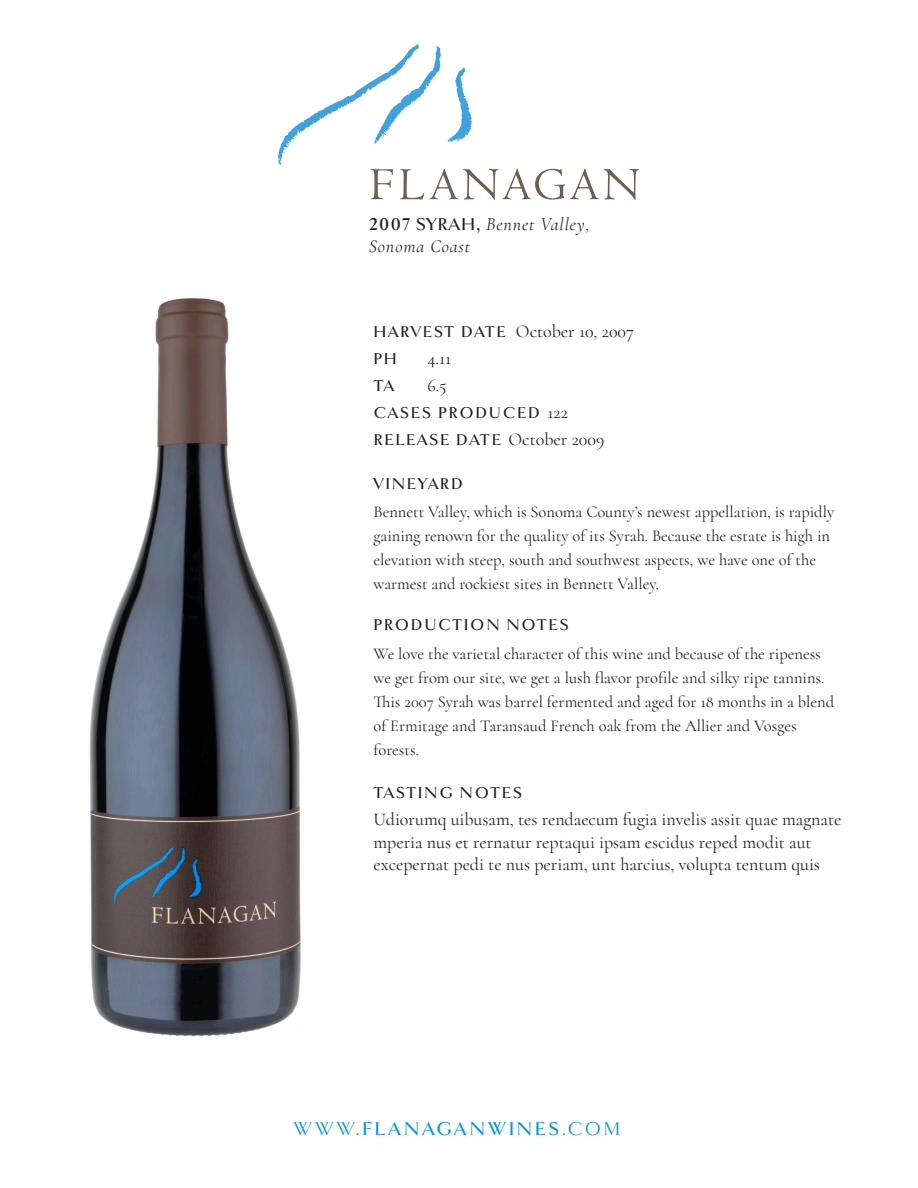
<style>
.page{position:relative;width:918px;height:1188px;background:#fff}
.page>*{position:absolute;margin:0;border:0;box-sizing:border-box;transform-origin:0 0}
.t1{font:700 19.5px "Goldenbook";letter-spacing:.135em;color:#0097db}
.t2{font:18px/22.5px "Cormorant";color:#231f20}
.t3{font:italic 18px/21.6px "Cormorant";letter-spacing:.05em;color:#231f20}
.t4{font:16.5px/24px "Cormorant";color:#231f20}
.t5{font:700 16.5px "Goldenbook";letter-spacing:.1em;color:#231f20}
.s1{font-family:"Goldenbook";font-weight:700;font-style:normal}
.s2{font-family:"Goldenbook";font-weight:700;font-size:16.5px}
.s3{font-family:"Cormorant";font-weight:400;font-size:18px}
.s4{font-weight:400}
</style>
<div class="page">
<svg style="left:278px;top:44px;width:361px;height:156px"></svg>
<img style="left:89px;top:298px;width:211px;height:739px">
<p class="t3" style="left:369px;top:214px;width:223px"><span class="s1">2007 SYRAH,</span> Bennet Valley,<br>Sonoma Coast</p>
<p class="t2" style="left:374px;top:320px;width:262px"><span class="s2">HARVEST DATE</span> October 10, 2007</p>
<p class="t5" style="left:374px;top:349px;width:25px">PH</p>
<p class="t2" style="left:428px;top:347px;width:25px">4.11</p>
<p class="t5" style="left:374px;top:376px;width:22px">TA</p>
<p class="t2" style="left:428px;top:374px;width:20px">6.5</p>
<p class="t5" style="left:374px;top:403px;width:196px">CASES PRODUCED <span class="s3">122</span></p>
<p class="t5" style="left:374px;top:430px;width:232px">RELEASE DATE <span class="s3">October 2009</span></p>
<p class="t5" style="left:374px;top:473px;width:91px">VINEYARD</p>
<p class="t4" style="left:374px;top:500px;width:462px">Bennett Valley, which is Sonoma County’s newest appellation, is rapidly gaining renown for the quality of its Syrah. Because the estate is high in elevation with steep, south and southwest aspects, we have one of the warmest and rockiest sites in Bennett Valley.</p>
<p class="t5" style="left:374px;top:615px;width:197px">PRODUCTION NOTES</p>
<p class="t4" style="left:374px;top:642px;width:462px">We love the varietal character of this wine and because of the ripeness we get from our site, we get a lush flavor profile and silky ripe tannins.<br>This 2007 Syrah was barrel fermented and aged for 18 months in a blend of Ermitage and Taransaud French oak from the Allier and Vosges forests.</p>
<p class="t5" style="left:374px;top:782px;width:150px">TASTING NOTES</p>
<p class="t2" style="left:374px;top:808px;width:469px">Udiorumq uibusam, tes rendaecum fugia invelis assit quae magnate mperia nus et rernatur reptaqui ipsam escidus reped modit aut excepernat pedi te nus periam, unt harcius, volupta tentum quis</p>
<p class="t1" style="left:294px;top:1116px;width:327px"><span class="s4">WWW.</span>FLANAGANWINES<span class="s4">.COM</span></p>
</div>
